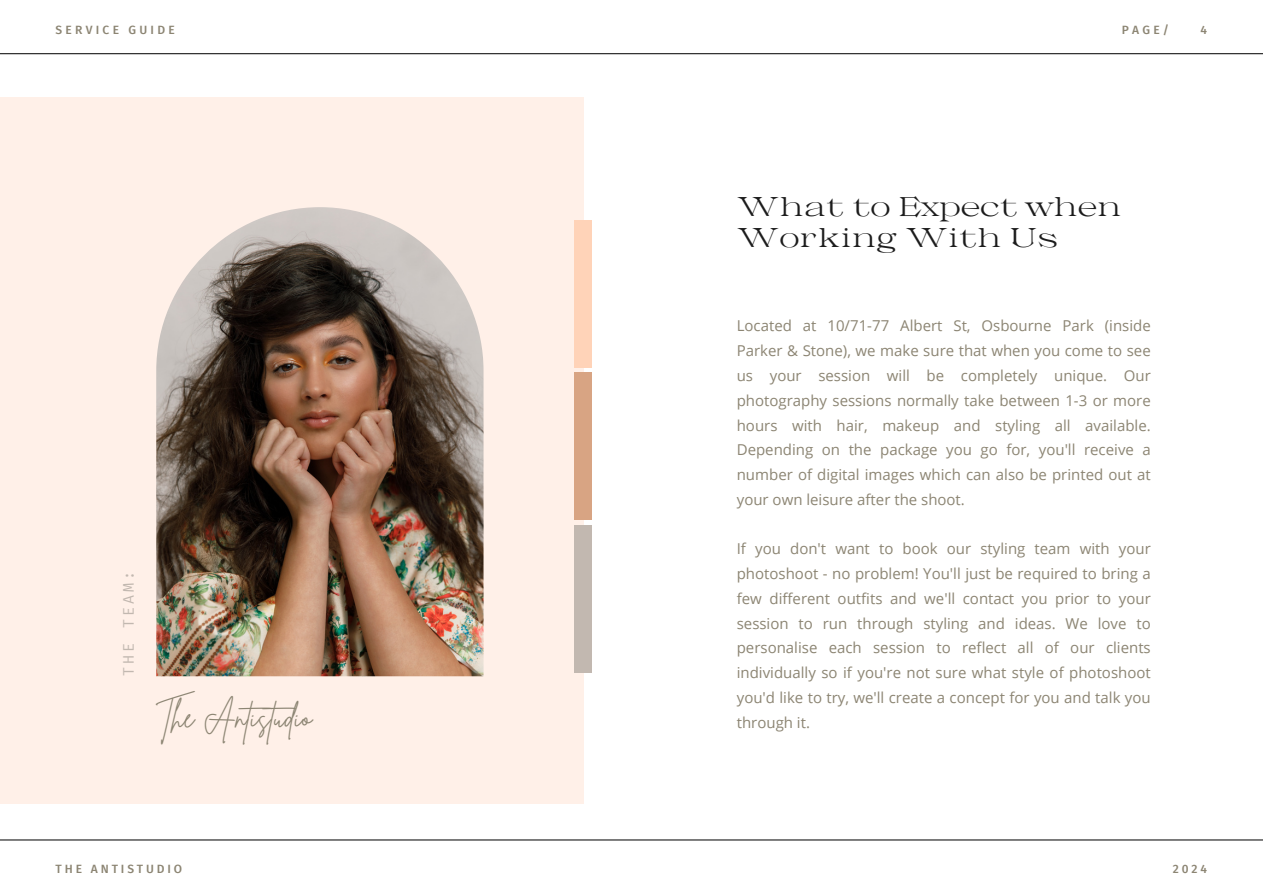
<style>
.page{position:relative;width:1263px;height:894px;background:#fff}
.page>*{position:absolute;margin:0;border:0;box-sizing:border-box;transform-origin:0 0}
.t1{font:30px "Brittany Signature";color:#8c8573}
.t2{font:27px/30.3px "Messapia";color:#1c1c1c}
.t3{font:15px/24.8px "Open Sans";color:#8c8573;text-align:justify}
.t4{font:15px "Fira Mono";letter-spacing:.2em;color:#c2b8b0}
.t5{font:500 12px "Fira Sans";letter-spacing:.24em;color:#8c8573}
.t6{font:500 12px "Fira Sans";letter-spacing:.27em;color:#8c8573}
</style>
<div class="page">
<hr style="left:0;top:839px;width:1263px;height:1px;background:#1c1c1c">
<hr style="left:0;top:53px;width:1263px;height:1px;background:#1c1c1c">
<div style="left:0;top:97px;width:583px;height:707px;background:#fff0e8"></div>
<div style="left:574px;top:525px;width:18px;height:147px;background:#c2b8b0"></div>
<div style="left:574px;top:373px;width:18px;height:147px;background:#d8a483"></div>
<div style="left:574px;top:220px;width:18px;height:147px;background:#ffd3b8"></div>
<img style="left:156px;top:207px;width:327px;height:469px">
<p class="t6" style="left:56px;top:23px;width:121px">SERVICE GUIDE</p>
<p class="t5" style="left:1122px;top:23px;width:49px">PAGE/</p>
<p class="t5" style="left:1200px;top:23px;width:8px">4</p>
<p class="t4" style="left:120px;top:676px;width:106px;rotate:-90deg">THE TEAM:</p>
<p class="t1" style="left:156px;top:696px;width:157px">The Antistudio</p>
<p class="t2" style="left:737px;top:190px;width:386px">What to Expect when<br>Working With Us</p>
<p class="t3" style="left:737px;top:313px;width:415px">Located at 10/71-77 Albert St, Osbourne Park (inside Parker &amp; Stone), we make sure that when you come to see us your session will be completely unique. Our photography sessions normally take between 1-3 or more hours with hair, makeup and styling all available.<br>Depending on the package you go for, you'll receive a number of digital images which can also be printed out at your own leisure after the shoot.</p>
<p class="t3" style="left:737px;top:536px;width:415px">If you don't want to book our styling team with your photoshoot - no problem! You'll just be required to bring a few different outfits and we'll contact you prior to your session to run through styling and ideas. We love to personalise each session to reflect all of our clients individually so if you're not sure what style of photoshoot you'd like to try, we'll create a concept for you and talk you through it.</p>
<p class="t5" style="left:56px;top:861px;width:128px">THE ANTISTUDIO</p>
<p class="t5" style="left:1173px;top:861px;width:36px">2024</p>
</div>
